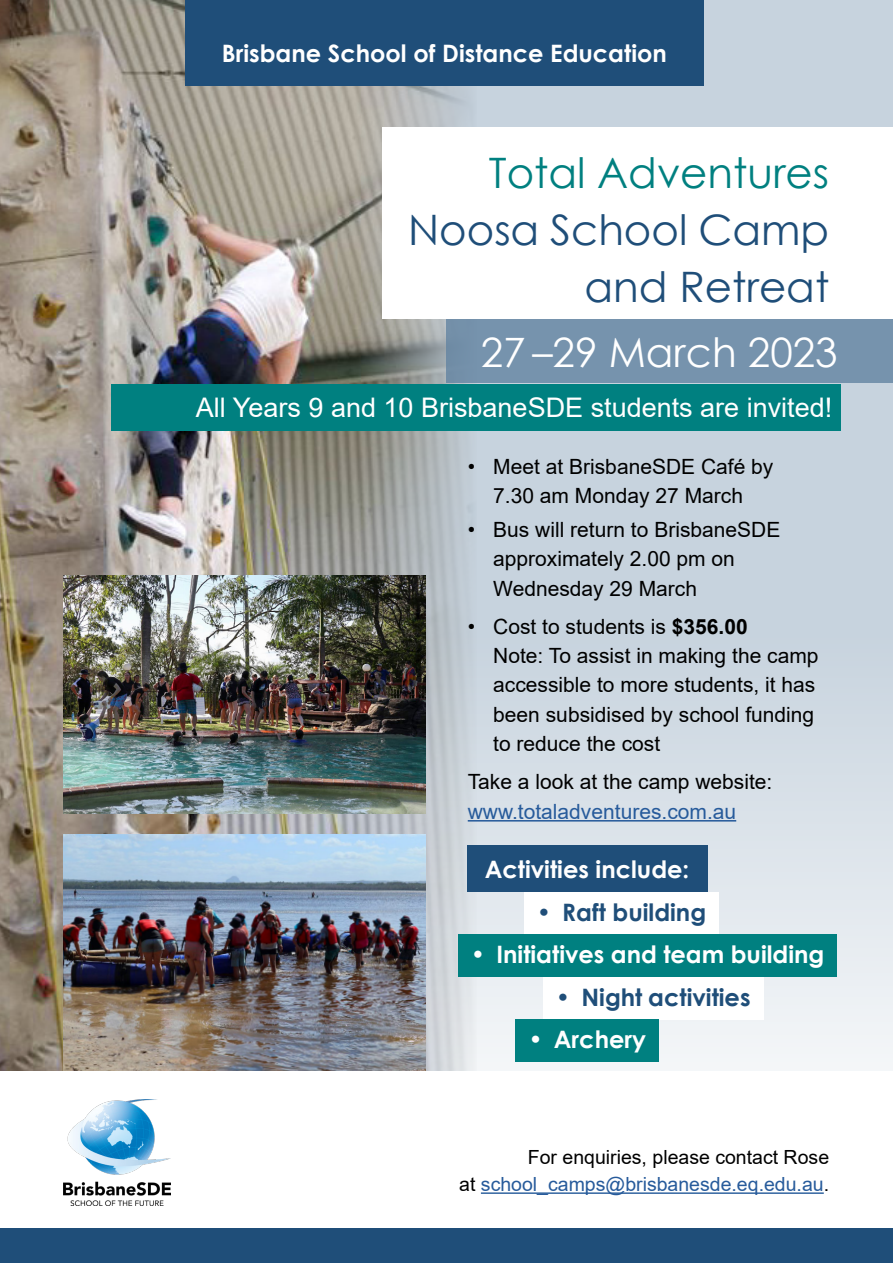
<style>
.page{position:relative;width:893px;height:1263px;background:#fff}
.page>*{position:absolute;margin:0;border:0;box-sizing:border-box;transform-origin:0 0}
.t1{font:42px/57px "Century Gothic";color:#1f4e79;text-align:right}
.t2{font:42px "Century Gothic";color:#008080}
.t3{font:40.5px "Century Gothic";color:#fff}
.t4{font:27px "Arial";color:#fff}
.t5{font:700 24px "Century Gothic";color:#fff}
.t6{font:700 24px "Century Gothic";color:#1f4e79}
.t7{font:21px/29.4px "Arial";color:#000}
.t8{font:21px "Arial";color:#275b9b}
.t9{font:19.5px/27.3px "Arial";color:#275b9b;text-align:right}
.s1{font-weight:700}
.s2{color:#000}
</style>
<div class="page">
<svg style="left:476px;top:0;width:417px;height:1071px;background:#d0dae3"></svg>
<img style="left:0;top:0;width:476px;height:1071px">
<div style="left:185px;top:0;width:519px;height:85px;background:#1f4e79"></div>
<hr style="left:468px;top:820px;width:268px;height:1px;background:#275b9b">
<img style="left:64px;top:834px;width:361px;height:237px">
<img style="left:64px;top:575px;width:361px;height:238px">
<div style="left:468px;top:845px;width:240px;height:47px;background:#1f4e79"></div>
<div style="left:524px;top:892px;width:195px;height:42px;background:#fff"></div>
<div style="left:543px;top:977px;width:220px;height:42px;background:#fff"></div>
<div style="left:458px;top:934px;width:379px;height:43px;background:#008080"></div>
<div style="left:516px;top:1019px;width:143px;height:43px;background:#008080"></div>
<div style="left:383px;top:128px;width:510px;height:191px;background:#fff"></div>
<div style="left:446px;top:319px;width:447px;height:64px;background:#7693ad"></div>
<div style="left:112px;top:384px;width:729px;height:47px;background:#008080"></div>
<div style="left:0;top:1229px;width:893px;height:34px;background:#1f4e79"></div>
<hr style="left:481px;top:1192px;width:343px;height:2px;background:#275b9b">
<img style="left:64px;top:1099px;width:106px;height:106px">
<p class="t5" style="left:222px;top:35px;width:446px">Brisbane School of Distance Education</p>
<h1 class="t2" style="left:489px;top:144px;width:342px">Total Adventures</h1>
<h1 class="t1" style="left:408px;top:201px;width:422px">Noosa School Camp and Retreat</h1>
<h2 class="t3" style="left:481px;top:324px;width:358px">27 –29 March 2023</h2>
<p class="t4" style="left:196px;top:389px;width:638px">All Years 9 and 10 BrisbaneSDE students are invited!</p>
<p class="t7" style="left:468px;top:452px;width:307px;text-align:center">• Meet at BrisbaneSDE Café by<br>7.30 am Monday 27 March</p>
<p class="t7" style="left:493px;top:515px;width:289px;text-indent:-26px">• Bus will return to BrisbaneSDE approximately 2.00 pm on<br>Wednesday 29 March</p>
<p class="t7" style="left:493px;top:611px;width:327px;text-indent:-26px">• Cost to students is <span class="s1">$356.00<br></span>Note: To assist in making the camp accessible to more students, it has been subsidised by school funding to reduce the cost</p>
<p class="t7" style="left:468px;top:767px;width:306px">Take a look at the camp website:</p>
<p class="t8" style="left:468px;top:797px;width:270px">www.totaladventures.com.au</p>
<p class="t5" style="left:485px;top:851px;width:206px">Activities include:</p>
<p class="t6" style="left:537px;top:894px;width:171px">• Raft building</p>
<p class="t5" style="left:471px;top:936px;width:355px">• Initiatives and team building</p>
<p class="t6" style="left:556px;top:979px;width:196px">• Night activities</p>
<p class="t5" style="left:528px;top:1021px;width:119px">• Archery</p>
<p class="t9" style="left:459px;top:1143px;width:371px"><span class="s2">For enquiries, please contact Rose<br>at</span> school_camps@brisbanesde.eq.edu.au<span class="s2">.</span></p>
</div>
